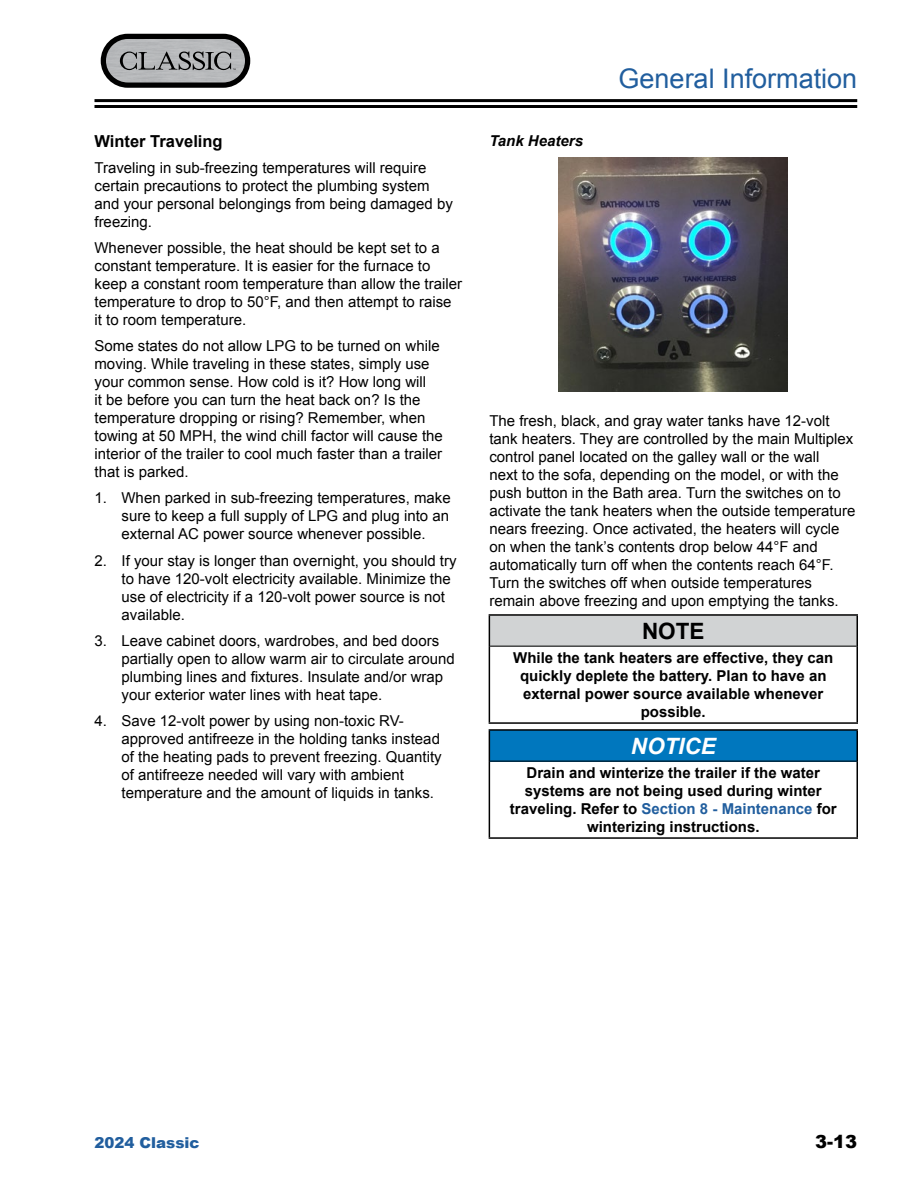
<style>
.page{position:relative;width:918px;height:1188px;background:#fff}
.page>*{position:absolute;margin:0;border:0;box-sizing:border-box;transform-origin:0 0}
.t1{font:27px "Arial";color:#215e9e}
.t2{font:italic 700 22.5px "Arial";color:#fff}
.t3{font:700 22.5px "Arial";color:#000}
.t4{font:900 18px "Arial";color:#000}
.t5{font:700 16.5px "Arial";color:#000}
.t6{font:15px/18px "Arial";color:#000}
.t7{font:700 15px/18px "Arial";color:#000;text-align:center}
.t8{font:900 15px "Arial";color:#215e9e}
.t9{font:italic 700 15px "Arial";color:#000}
.s1{color:#215e9e}
</style>
<div class="page">
<hr style="left:94px;top:105px;width:763px;height:3px;background:#000">
<hr style="left:94px;top:99px;width:763px;height:3px;background:#000">
<div style="left:101px;top:34px;width:149px;height:54px;background:#000;border-radius:27px"></div>
<img style="left:106px;top:39px;width:139px;height:44px">
<svg style="left:120px;top:51px;width:116px;height:19px;background:#8a8b8d"></svg>
<img style="left:559px;top:157px;width:229px;height:234px">
<div style="left:489px;top:615px;width:368px;height:31px;background:#d1d3d4"></div>
<hr style="left:489px;top:614px;width:369px;height:2px;background:#000">
<hr style="left:489px;top:616px;width:1px;height:30px;background:#000">
<hr style="left:856px;top:616px;width:2px;height:30px;background:#000">
<hr style="left:489px;top:646px;width:1px;height:76px;background:#000">
<hr style="left:856px;top:646px;width:2px;height:76px;background:#000">
<hr style="left:489px;top:722px;width:369px;height:2px;background:#000">
<hr style="left:490px;top:646px;width:366px;height:1px;background:#000">
<div style="left:489px;top:730px;width:368px;height:31px;background:#0077be"></div>
<hr style="left:489px;top:729px;width:369px;height:2px;background:#000">
<hr style="left:489px;top:731px;width:1px;height:30px;background:#000">
<hr style="left:856px;top:731px;width:2px;height:30px;background:#000">
<hr style="left:489px;top:761px;width:1px;height:76px;background:#000">
<hr style="left:856px;top:761px;width:2px;height:76px;background:#000">
<hr style="left:489px;top:837px;width:369px;height:2px;background:#000">
<hr style="left:490px;top:761px;width:366px;height:1px;background:#000">
<p class="t5" style="left:94px;top:130px;width:130px">Winter Traveling</p>
<p class="t6" style="left:94px;top:159px;width:360px">Traveling in sub-freezing temperatures will require certain precautions to protect the plumbing system and your personal belongings from being damaged by freezing.</p>
<p class="t6" style="left:94px;top:239px;width:369px">Whenever possible, the heat should be kept set to a constant temperature. It is easier for the furnace to keep a constant room temperature than allow the trailer temperature to drop to 50°F, and then attempt to raise it to room temperature.</p>
<p class="t6" style="left:94px;top:337px;width:350px">Some states do not allow LPG to be turned on while moving. While traveling in these states, simply use your common sense. How cold is it? How long will<br>it be before you can turn the heat back on? Is the temperature dropping or rising? Remember, when towing at 50 MPH, the wind chill factor will cause the interior of the trailer to cool much faster than a trailer that is parked.</p>
<p class="t6" style="left:122px;top:489px;width:331px;text-align:justify;text-indent:-27px">1. When parked in sub-freezing temperatures, make sure to keep a full supply of LPG and plug into an external AC power source whenever possible.</p>
<p class="t6" style="left:122px;top:551px;width:337px;text-indent:-27px">2. If your stay is longer than overnight, you should try to have 120-volt electricity available. Minimize the use of electricity if a 120-volt power source is not available.</p>
<p class="t6" style="left:122px;top:632px;width:335px;text-indent:-27px">3. Leave cabinet doors, wardrobes, and bed doors partially open to allow warm air to circulate around plumbing lines and fixtures. Insulate and/or wrap your exterior water lines with heat tape.</p>
<p class="t6" style="left:122px;top:712px;width:322px;text-indent:-27px">4. Save 12-volt power by using non-toxic RV&shy;approved antifreeze in the holding tanks instead of the heating pads to prevent freezing. Quantity of antifreeze needed will vary with ambient temperature and the amount of liquids in tanks.</p>
<p class="t9" style="left:489px;top:131px;width:95px">Tank Heaters</p>
<h1 class="t1" style="left:619px;top:61px;width:240px">General Information</h1>
<p class="t6" style="left:489px;top:412px;width:368px">The fresh, black, and gray water tanks have 12-volt tank heaters. They are controlled by the main Multiplex control panel located on the galley wall or the wall<br>next to the sofa, depending on the model, or with the push button in the Bath area. Turn the switches on to activate the tank heaters when the outside temperature nears freezing. Once activated, the heaters will cycle on when the tank’s contents drop below 44°F and automatically turn off when the contents reach 64°F.<br>Turn the switches off when outside temperatures remain above freezing and upon emptying the tanks.</p>
<h2 class="t3" style="left:642px;top:616px;width:64px">NOTE</h2>
<p class="t7" style="left:513px;top:649px;width:322px">While the tank heaters are effective, they can quickly deplete the battery. Plan to have an external power source available whenever possible.</p>
<h2 class="t2" style="left:631px;top:731px;width:87px">NOTICE</h2>
<p class="t7" style="left:510px;top:764px;width:328px">Drain and winterize the trailer if the water systems are not being used during winter traveling. Refer to <span class="s1">Section 8 - Maintenance</span> for winterizing instructions.</p>
<p class="t8" style="left:94px;top:1131px;width:107px">2024 Classic</p>
<p class="t4" style="left:815px;top:1128px;width:44px">3-13</p>
</div>
